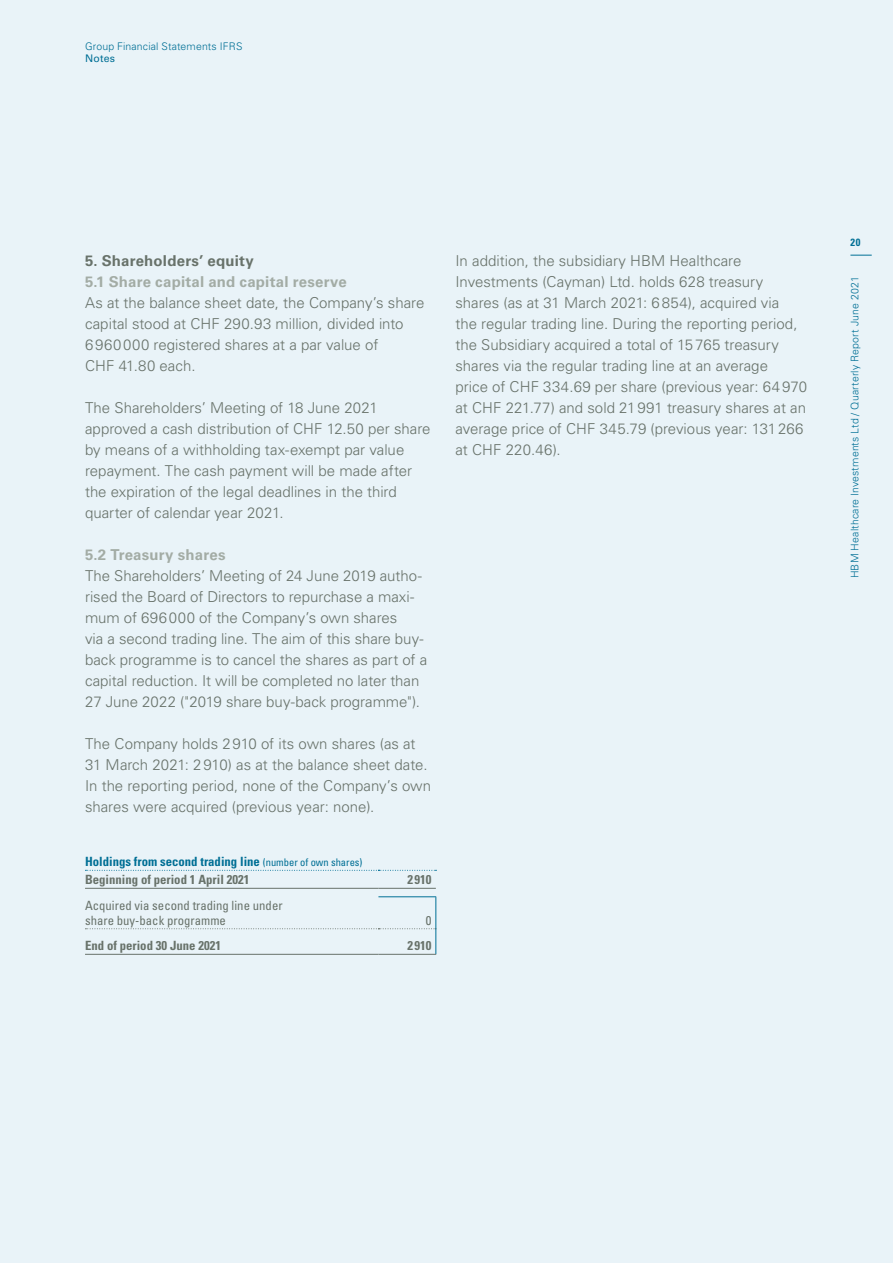
<style>
.page{position:relative;width:893px;height:1263px;background:#e9f3f8}
.page>*{position:absolute;margin:0;border:0;box-sizing:border-box;transform-origin:0 0}
.t1{font:300 15px/21px "Univers LT Std";color:#68726a}
.t2{font:700 15px "Univers LT Std";letter-spacing:.015em;color:#a3aca5}
.t3{font:700 15px "Univers LT Std";letter-spacing:.015em;color:#68726a}
.t4{font:700 condensed 12.75px/18px "Univers LT Std";color:#006f95}
.t5{font:condensed 12.75px/14.2px "Univers LT Std";color:#68726a}
.t6{font:700 condensed 12.75px "Univers LT Std";color:#68726a}
.t7{font:300 10.5px "Univers LT Std";letter-spacing:.015em;color:#006f95}
.t8{font:10.5px "Univers LT Std";letter-spacing:.02em;color:#006f95}
.t9{font:700 condensed 10.5px "Univers LT Std";color:#006f95}
.s1{font-weight:400;font-size:10.5px}
.s2{color:#68726a}
</style>
<div class="page">
<svg style="left:850px;top:255px;width:22px;height:1px"></svg>
<hr style="left:378px;top:888px;width:58px;height:1px;background:#68726a">
<hr style="left:85px;top:954px;width:293px;height:1px;background:#68726a">
<hr style="left:378px;top:954px;width:58px;height:1px;background:#68726a">
<svg style="left:85px;top:870px;width:351px;height:1px"></svg>
<hr style="left:85px;top:888px;width:293px;height:1px;background:#68726a">
<hr style="left:378px;top:896px;width:58px;height:1px;background:#006f95">
<hr style="left:435px;top:897px;width:1px;height:32px;background:#006f95">
<svg style="left:85px;top:928px;width:351px;height:26px"></svg>
<p class="t7" style="left:85px;top:40px;width:159px">Group Financial Statements IFRS</p>
<p class="t8" style="left:85px;top:52px;width:32px">Notes</p>
<p class="t3" style="left:85px;top:252px;width:170px">5. Shareholders’ equity</p>
<p class="t2" style="left:85px;top:273px;width:263px">5.1 Share capital and capital reserve</p>
<p class="t1" style="left:85px;top:292px;width:341px">As at the balance sheet date, the Company’s share capital stood at CHF 290.93 million, divided into 6960000 registered shares at a par value of<br>CHF 41.80 each.</p>
<p class="t1" style="left:85px;top:397px;width:347px">The Shareholders’ Meeting of 18 June 2021 approved a cash distribution of CHF 12.50 per share by means of a withholding tax-exempt par value repayment. The cash payment will be made after the expiration of the legal deadlines in the third quarter of calendar year 2021.</p>
<p class="t2" style="left:85px;top:546px;width:142px">5.2 Treasury shares</p>
<p class="t1" style="left:85px;top:565px;width:344px">The Shareholders’ Meeting of 24 June 2019 autho&shy;rised the Board of Directors to repurchase a maxi&shy;mum of 696000 of the Company’s own shares<br>via a second trading line. The aim of this share buy&shy;back programme is to cancel the shares as part of a capital reduction. It will be completed no later than 27 June 2022 ("2019 share buy-back programme").</p>
<p class="t1" style="left:85px;top:733px;width:348px">The Company holds 2910 of its own shares (as at 31 March 2021: 2910) as at the balance sheet date.<br>In the reporting period, none of the Company’s own shares were acquired (previous year: none).</p>
<p class="t4" style="left:85px;top:852px;width:279px">Holdings from second trading line <span class="s1">(number of own shares)<br></span><span class="s2">Beginning of period 1 April 2021</span></p>
<p class="t5" style="left:85px;top:898px;width:199px">Acquired via second trading line under share buy-back programme</p>
<p class="t6" style="left:407px;top:872px;width:26px">2 910</p>
<p class="t5" style="left:426px;top:913px;width:7px">0</p>
<p class="t6" style="left:85px;top:938px;width:137px">End of period 30 June 2021</p>
<p class="t6" style="left:407px;top:938px;width:26px">2 910</p>
<p class="t1" style="left:455px;top:250px;width:353px">In addition, the subsidiary HBM Healthcare Investments (Cayman) Ltd. holds 628 treasury shares (as at 31 March 2021: 6854), acquired via<br>the regular trading line. During the reporting period, the Subsidiary acquired a total of 15765 treasury shares via the regular trading line at an average<br>price of CHF 334.69 per share (previous year: 64970 at CHF 221.77) and sold 21991 treasury shares at an average price of CHF 345.79 (previous year: 131266 at CHF 220.46).</p>
<p class="t9" style="left:850px;top:236px;width:11px">20</p>
<p class="t7" style="left:848px;top:578px;width:304px;rotate:-90deg">HBM Healthcare Investments Ltd / Quarterly Report June 2021</p>
</div>
